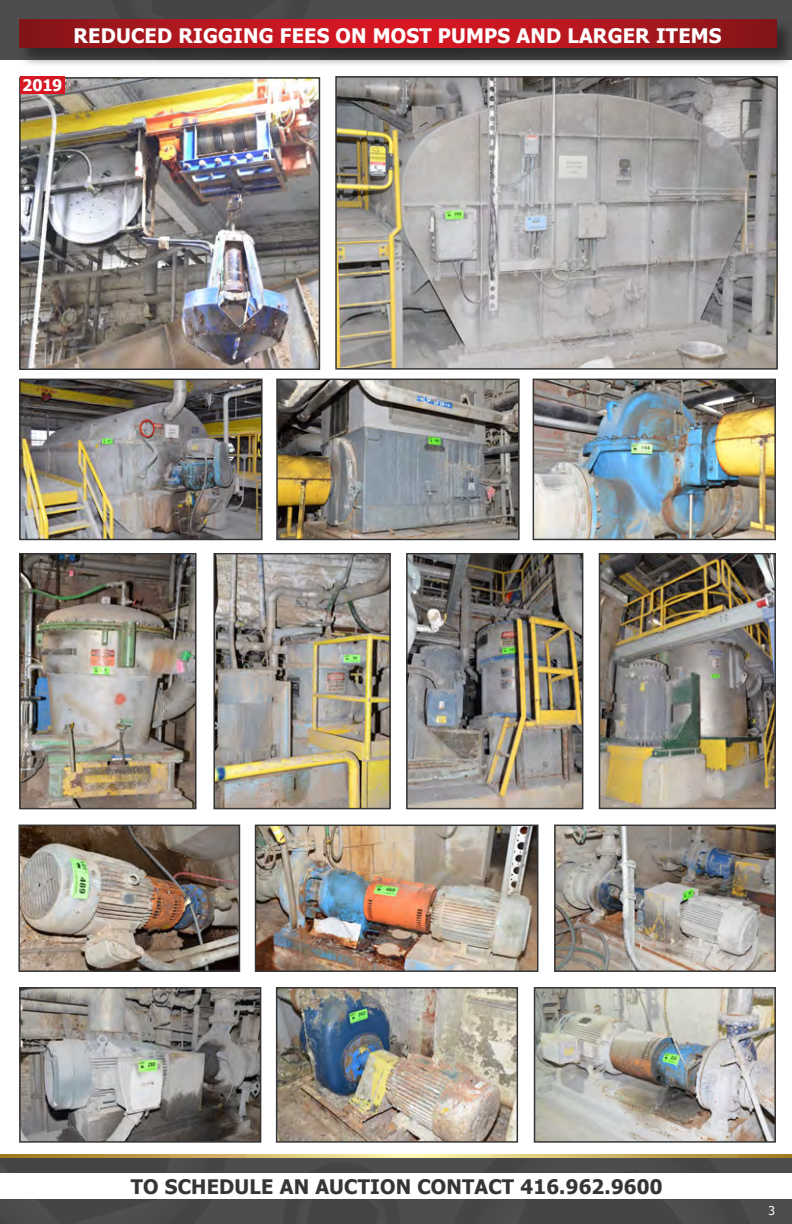
<style>
.page{position:relative;width:792px;height:1224px;background:#fff}
.page>*{position:absolute;margin:0;border:0;box-sizing:border-box;transform-origin:0 0}
.t1{font:700 20px "Tahoma";letter-spacing:.01em;color:#fff}
.t2{font:700 20px "Tahoma";letter-spacing:.01em;color:#363536}
.t3{font:700 16px "Tahoma";color:#fff}
.t4{font:12px "Tahoma";color:#fff}
</style>
<div class="page">
<img style="left:1px;top:1154px;width:791px;height:5px">
<div style="left:0;top:1159px;width:792px;height:65px;background:#4b4b4d"></div>
<svg style="left:0;top:1154px;width:1px;height:20px"></svg>
<div style="left:0;top:1174px;width:792px;height:25px;background:#fff"></div>
<div style="left:0;top:0;width:792px;height:60px;background:#4d4d4f"></div>
<hr style="left:0;top:18px;width:3px;height:50px;background:#231f20;opacity:.75">
<div style="left:18px;top:18px;width:774px;height:50px;background:#231f20;opacity:.75"></div>
<svg style="left:19px;top:19px;width:757px;height:29px;background:#b2171e"></svg>
<img style="left:22px;top:80px;width:295px;height:287px">
<div style="left:19px;top:77px;width:301px;height:293px;border:2px solid #363536"></div>
<div style="left:20px;top:76px;width:45px;height:18px;background:#d71723"></div>
<img style="left:216px;top:556px;width:172px;height:250px">
<div style="left:213px;top:553px;width:178px;height:256px;border:2px solid #363536"></div>
<img style="left:22px;top:556px;width:172px;height:250px">
<div style="left:19px;top:553px;width:178px;height:256px;border:2px solid #363536"></div>
<img style="left:22px;top:382px;width:238px;height:155px">
<div style="left:19px;top:379px;width:244px;height:161px;border:2px solid #363536"></div>
<img style="left:338px;top:79px;width:437px;height:288px">
<div style="left:335px;top:76px;width:443px;height:294px;border:2px solid #363536"></div>
<img style="left:602px;top:556px;width:171px;height:250px">
<div style="left:599px;top:553px;width:177px;height:256px;border:2px solid #363536"></div>
<img style="left:409px;top:556px;width:171px;height:250px">
<div style="left:406px;top:553px;width:177px;height:256px;border:2px solid #363536"></div>
<img style="left:279px;top:382px;width:238px;height:155px">
<div style="left:276px;top:379px;width:244px;height:161px;border:2px solid #363536"></div>
<img style="left:537px;top:990px;width:236px;height:150px">
<div style="left:534px;top:987px;width:242px;height:156px;border:2px solid #363536"></div>
<img style="left:279px;top:990px;width:236px;height:150px">
<div style="left:276px;top:987px;width:242px;height:156px;border:2px solid #363536"></div>
<img style="left:22px;top:990px;width:236px;height:150px">
<div style="left:19px;top:987px;width:242px;height:156px;border:2px solid #363536"></div>
<img style="left:557px;top:828px;width:216px;height:141px">
<div style="left:554px;top:825px;width:222px;height:147px;border:2px solid #363536"></div>
<img style="left:536px;top:382px;width:237px;height:155px">
<div style="left:533px;top:379px;width:243px;height:161px;border:2px solid #363536"></div>
<img style="left:258px;top:828px;width:277px;height:141px">
<div style="left:255px;top:825px;width:283px;height:147px;border:2px solid #363536"></div>
<img style="left:21px;top:828px;width:216px;height:141px">
<div style="left:18px;top:825px;width:222px;height:147px;border:2px solid #363536"></div>
<p class="t1" style="left:73px;top:22px;width:650px">REDUCED RIGGING FEES ON MOST PUMPS AND LARGER ITEMS</p>
<p class="t3" style="left:22px;top:74px;width:42px">2019</p>
<p class="t2" style="left:131px;top:1173px;width:533px">TO SCHEDULE AN AUCTION CONTACT 416.962.9600</p>
<p class="t4" style="left:769px;top:1203px;width:8px">3</p>
</div>
